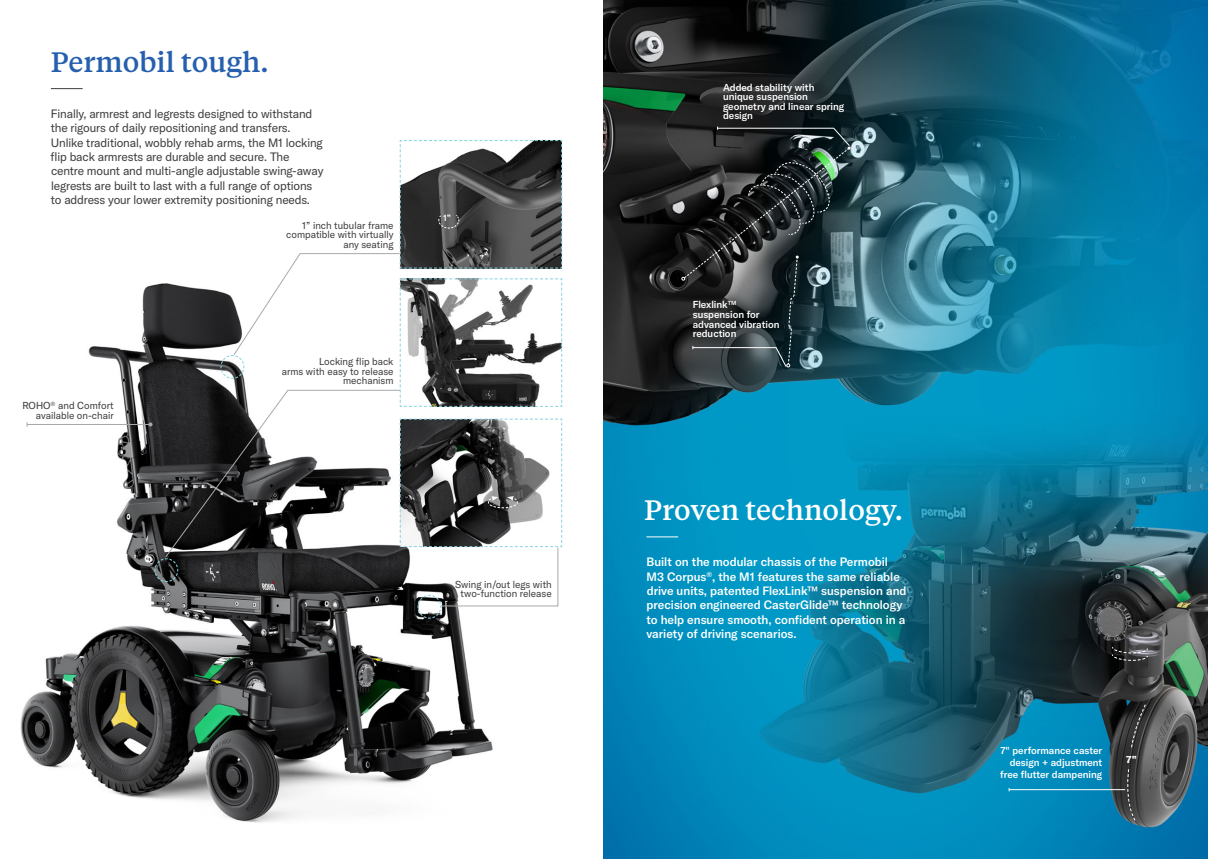
<style>
.page{position:relative;width:1208px;height:859px;background:#fff}
.page>*{position:absolute;margin:0;border:0;box-sizing:border-box;transform-origin:0 0}
.t1{font:500 28px "Tiempos Text";color:#fff}
.t2{font:500 28px "Tiempos Text";color:#255fad}
.Body{font:12px/14.3px "GT America";letter-spacing:-.01em;color:#3e3e3f}
.Body-2{font:500 12px/14.3px "GT America";color:#fff}
.t3{font:500 10px/9.6px "GT America";color:#fff}
.t4{font:10px/9.6px "GT America";color:#3e3e3f;text-align:right}
.t5{font:700 10px "GT America";color:#fff}
.t6{font:500 9px "GT America";color:#fff}
</style>
<div class="page">
<img style="left:20px;top:283px;width:473px;height:540px">
<hr style="left:51px;top:88px;width:32px;height:1px;background:#3e3e3f">
<svg style="left:164px;top:389px;width:248px;height:170px"></svg>
<svg style="left:154px;top:558px;width:25px;height:24px"></svg>
<svg style="left:220px;top:140px;width:342px;height:267px"></svg>
<img style="left:604px;top:0;width:604px;height:859px">
<hr style="left:646px;top:536px;width:32px;height:1px;background:#fff">
<svg style="left:681px;top:127px;width:169px;height:241px;background:#2f3a3c"></svg>
<div style="left:711px;top:71px;width:145px;height:63px;background:#231f20;opacity:.51"></div>
<svg style="left:1111px;top:646px;width:37px;height:15px"></svg>
<svg style="left:1130px;top:703px;width:16px;height:45px"></svg>
<svg style="left:1124px;top:768px;width:12px;height:54px"></svg>
<hr style="left:27px;top:424px;width:124px;height:1px;background:#a8a9ad">
<svg style="left:149px;top:422px;width:4px;height:4px"></svg>
<svg style="left:399px;top:418px;width:163px;height:201px"></svg>
<hr style="left:1009px;top:789px;width:116px;height:1px;background:#fff">
<p class="t2" style="left:51px;top:43px;width:219px">Permobil tough.</p>
<p class="Body" style="left:51px;top:107px;width:274px">Finally, armrest and legrests designed to withstand the rigours of daily repositioning and transfers.<br>Unlike traditional, wobbly rehab arms, the M1 locking flip back armrests are durable and secure. The centre mount and multi-angle adjustable swing-away legrests are built to last with a full range of options to address your lower extremity positioning needs.</p>
<p class="t4" style="left:286px;top:220px;width:109px">1” inch tubular frame compatible with virtually any seating</p>
<p class="t4" style="left:23px;top:401px;width:93px">ROHO<sup>®</sup> and Comfort available on-chair</p>
<p class="t4" style="left:282px;top:357px;width:113px">Locking flip back<br>arms with easy to release mechanism</p>
<p class="t6" style="left:443px;top:213px;width:9px">1”</p>
<p class="t4" style="left:455px;top:579px;width:98px;text-align:center">Swing in/out legs with two-function release</p>
<p class="t3" style="left:723px;top:82px;width:123px">Added stability with unique suspension geometry and linear spring design</p>
<p class="t3" style="left:693px;top:300px;width:88px">Flexlink™ suspension for advanced vibration reduction</p>
<p class="t1" style="left:644px;top:491px;width:260px">Proven technology.</p>
<p class="Body-2" style="left:646px;top:555px;width:262px">Built on the modular chassis of the Permobil M3 Corpus<sup>®</sup>, the M1 features the same reliable drive units, patented FlexLink™ suspension and precision engineered CasterGlide™ technology to help ensure smooth, confident operation in a variety of driving scenarios.</p>
<p class="t3" style="left:1000px;top:745px;width:104px;line-height:12px;text-align:right">7" performance caster design + adjustment free flutter dampening</p>
<p class="t5" style="left:1126px;top:753px;width:12px">7”</p>
</div>
